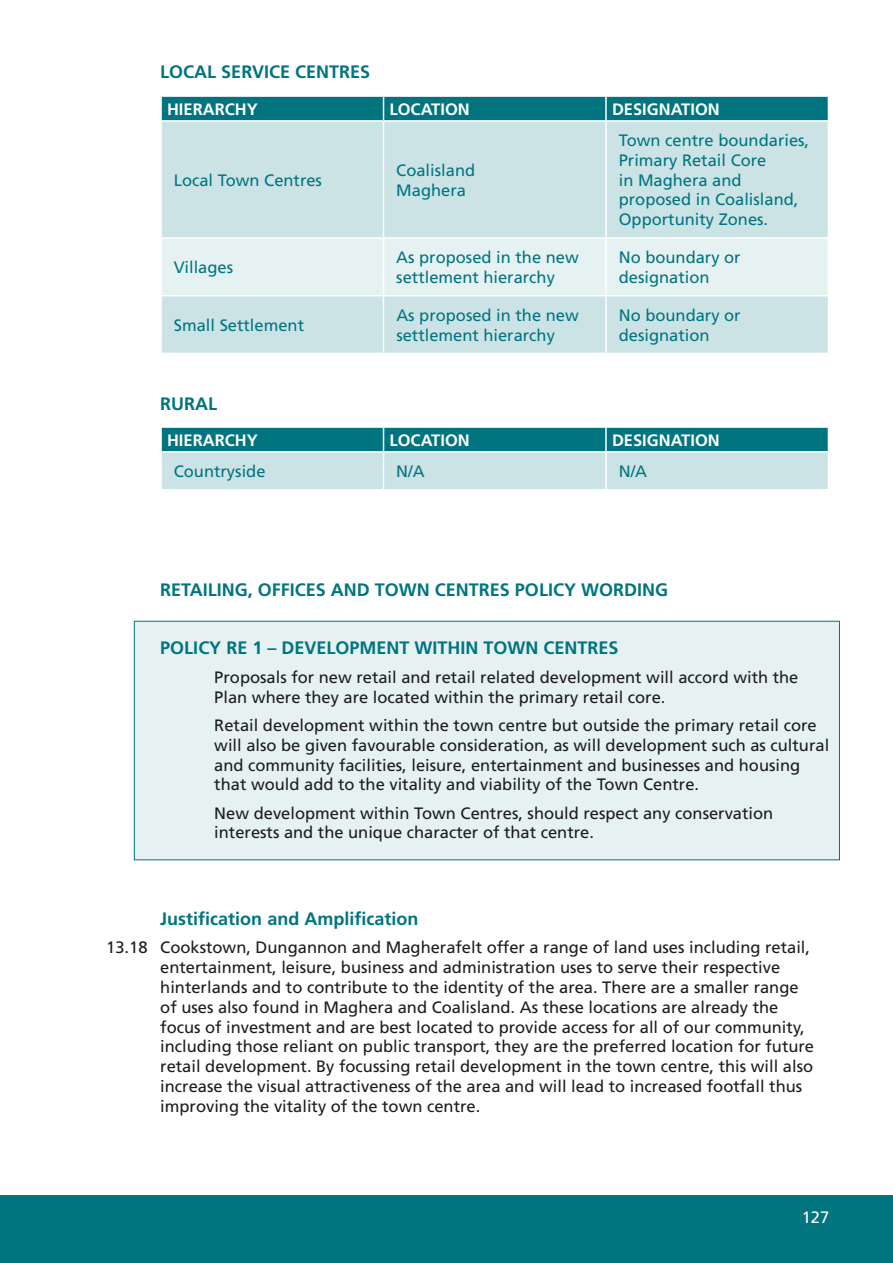
<style>
.page{position:relative;width:893px;height:1263px;background:#fff}
.page>*{position:absolute;margin:0;border:0;box-sizing:border-box;transform-origin:0 0}
.t1{font:700 18px "Frutiger";color:#007580}
.t2{font:16.5px/19.8px "Frutiger";color:#1d1d1b}
.t3{font:16.5px/19.8px "Frutiger";color:#007580}
.t4{font:700 16.5px "Frutiger";color:#fff}
.t5{font:16.5px "Frutiger";color:#fff}
</style>
<div class="page">
<div style="left:0;top:1196px;width:893px;height:67px;background:#007580"></div>
<div style="left:134px;top:621px;width:706px;height:239px;background:#e6f1f2;border:1px solid #007580"></div>
<div style="left:162px;top:122px;width:666px;height:231px;background:#cce3e6"></div>
<div style="left:162px;top:239px;width:666px;height:56px;background:#e6f1f2"></div>
<div style="left:161px;top:96px;width:668px;height:24px;background:#007580"></div>
<hr style="left:383px;top:122px;width:1px;height:115px;background:#fff">
<hr style="left:605px;top:122px;width:2px;height:115px;background:#fff">
<hr style="left:160px;top:237px;width:223px;height:2px;background:#fff">
<hr style="left:383px;top:237px;width:223px;height:2px;background:#fff">
<hr style="left:383px;top:239px;width:1px;height:56px;background:#fff">
<hr style="left:606px;top:237px;width:223px;height:2px;background:#fff">
<hr style="left:605px;top:239px;width:2px;height:56px;background:#fff">
<hr style="left:160px;top:295px;width:223px;height:1px;background:#fff">
<hr style="left:383px;top:295px;width:223px;height:1px;background:#fff">
<hr style="left:383px;top:296px;width:1px;height:57px;background:#fff">
<hr style="left:606px;top:295px;width:223px;height:1px;background:#fff">
<hr style="left:605px;top:296px;width:2px;height:57px;background:#fff">
<svg style="left:161px;top:427px;width:668px;height:62px;background:#7eb9bf"></svg>
<hr style="left:160px;top:451px;width:223px;height:2px;background:#fff">
<hr style="left:160px;top:453px;width:2px;height:36px;background:#fff">
<hr style="left:383px;top:451px;width:223px;height:2px;background:#fff">
<hr style="left:383px;top:453px;width:1px;height:36px;background:#fff">
<hr style="left:606px;top:451px;width:223px;height:2px;background:#fff">
<hr style="left:605px;top:453px;width:2px;height:36px;background:#fff">
<hr style="left:828px;top:453px;width:1px;height:36px;background:#fff">
<p class="t1" style="left:160px;top:61px;width:211px">LOCAL SERVICE CENTRES</p>
<p class="t4" style="left:167px;top:99px;width:92px">HIERARCHY</p>
<p class="t4" style="left:390px;top:99px;width:82px">LOCATION</p>
<p class="t4" style="left:612px;top:99px;width:109px">DESIGNATION</p>
<p class="t3" style="left:174px;top:170px;width:150px">Local Town Centres</p>
<p class="t3" style="left:396px;top:160px;width:80px">Coalisland<br>Maghera</p>
<p class="t3" style="left:619px;top:130px;width:192px">Town centre boundaries,<br>Primary Retail Core<br>in Maghera and proposed in Coalisland,<br>Opportunity Zones.</p>
<p class="t3" style="left:174px;top:257px;width:61px">Villages</p>
<p class="t3" style="left:396px;top:248px;width:184px">As proposed in the new settlement hierarchy</p>
<p class="t3" style="left:619px;top:248px;width:123px">No boundary or designation</p>
<p class="t3" style="left:174px;top:315px;width:132px">Small Settlement</p>
<p class="t3" style="left:396px;top:305px;width:184px">As proposed in the new settlement hierarchy</p>
<p class="t3" style="left:619px;top:305px;width:123px">No boundary or designation</p>
<p class="t1" style="left:160px;top:393px;width:58px">RURAL</p>
<p class="t4" style="left:167px;top:430px;width:92px">HIERARCHY</p>
<p class="t4" style="left:390px;top:430px;width:82px">LOCATION</p>
<p class="t4" style="left:612px;top:430px;width:109px">DESIGNATION</p>
<p class="t3" style="left:174px;top:461px;width:93px">Countryside</p>
<p class="t3" style="left:396px;top:461px;width:30px">N/A</p>
<p class="t3" style="left:619px;top:461px;width:30px">N/A</p>
<p class="t1" style="left:160px;top:579px;width:509px">RETAILING, OFFICES AND TOWN CENTRES POLICY WORDING</p>
<p class="t1" style="left:160px;top:638px;width:460px">POLICY RE 1 – DEVELOPMENT WITHIN TOWN CENTRES</p>
<p class="t2" style="left:214px;top:667px;width:586px">Proposals for new retail and retail related development will accord with the<br>Plan where they are located within the primary retail core.</p>
<p class="t2" style="left:214px;top:715px;width:616px">Retail development within the town centre but outside the primary retail core will also be given favourable consideration, as will development such as cultural and community facilities, leisure, entertainment and businesses and housing that would add to the vitality and viability of the Town Centre.</p>
<p class="t2" style="left:214px;top:803px;width:560px">New development within Town Centres, should respect any conservation interests and the unique character of that centre.</p>
<p class="t1" style="left:160px;top:908px;width:260px">Justification and Amplification</p>
<p class="t2" style="left:160px;top:938px;width:655px;text-indent:-54px">13.18 Cookstown, Dungannon and Magherafelt offer a range of land uses including retail, entertainment, leisure, business and administration uses to serve their respective hinterlands and to contribute to the identity of the area. There are a smaller range of uses also found in Maghera and Coalisland. As these locations are already the focus of investment and are best located to provide access for all of our community, including those reliant on public transport, they are the preferred location for future retail development. By focussing retail development in the town centre, this will also increase the visual attractiveness of the area and will lead to increased footfall thus improving the vitality of the town centre.</p>
<p class="t5" style="left:802px;top:1207px;width:29px">127</p>
</div>
